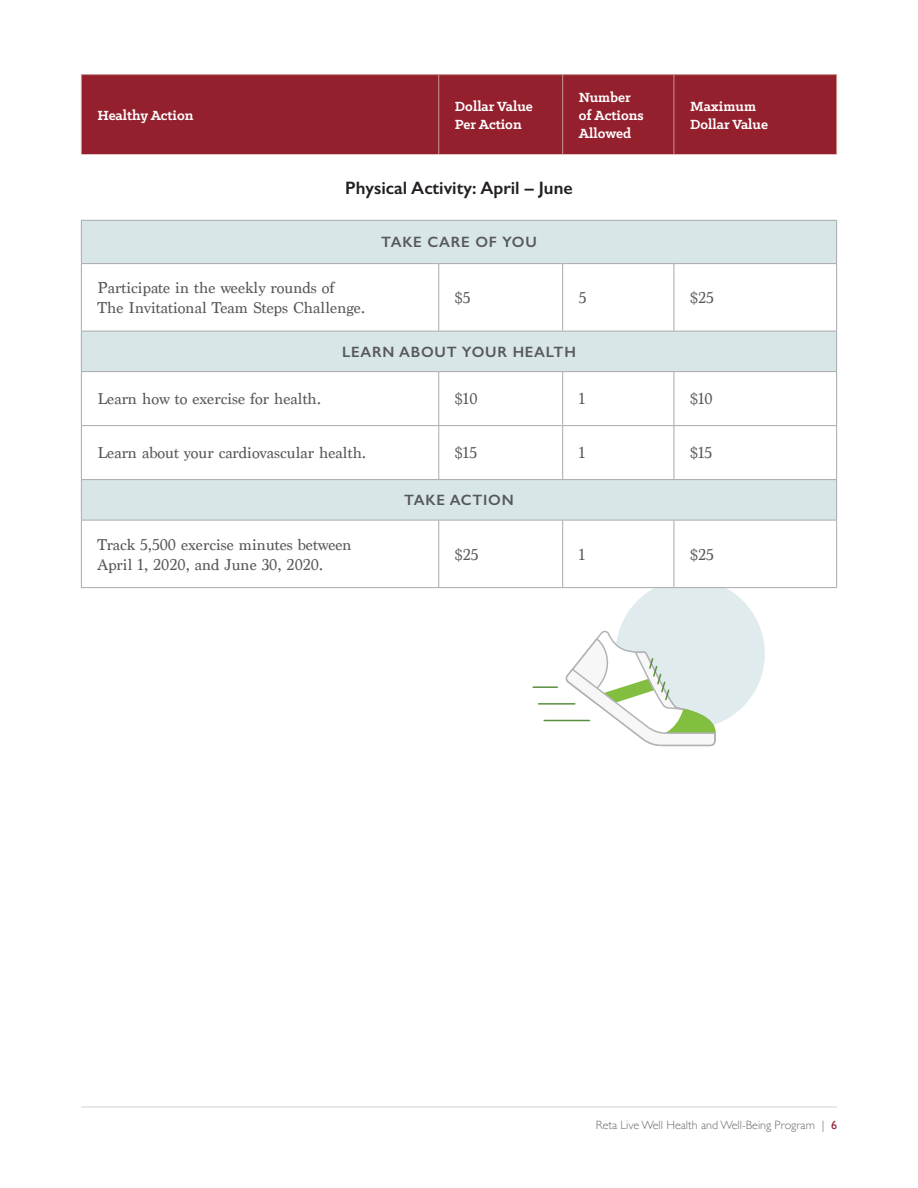
<style>
.page{position:relative;width:918px;height:1188px;background:#fff}
.page>*{position:absolute;margin:0;border:0;box-sizing:border-box;transform-origin:0 0}
.t1{font:600 18px "Gill Sans";color:#231f20}
.t2{font:16.5px/19.8px "Marion";color:#57585a}
.t3{font:700 15px/18px "Klinic Slab";color:#fff}
.t4{font:600 15px "Gill Sans";letter-spacing:.05em;color:#57585a}
.t5{font:300 12px "Gill Sans";color:#6c6d70}
.s1{font-weight:400;color:#94202e}
</style>
<div class="page">
<hr style="left:81px;top:1107px;width:756px;height:1px;background:#d1d2d4">
<div style="left:615px;top:579px;width:150px;height:150px;background:#e0ebed;border-radius:50%"></div>
<div style="left:82px;top:75px;width:754px;height:79px;background:#94202e"></div>
<svg style="left:82px;top:221px;width:754px;height:299px"></svg>
<svg style="left:439px;top:521px;width:284px;height:66px"></svg>
<hr style="left:836px;top:221px;width:1px;height:42px;background:#a8a9ad">
<hr style="left:81px;top:264px;width:1px;height:67px;background:#a8a9ad">
<hr style="left:438px;top:264px;width:1px;height:67px;background:#a8a9ad">
<hr style="left:562px;top:264px;width:1px;height:67px;background:#a8a9ad">
<hr style="left:674px;top:264px;width:1px;height:67px;background:#a8a9ad">
<hr style="left:836px;top:264px;width:1px;height:67px;background:#a8a9ad">
<hr style="left:81px;top:331px;width:358px;height:1px;background:#a8a9ad">
<hr style="left:81px;top:331px;width:1px;height:40px;background:#a8a9ad">
<hr style="left:439px;top:331px;width:124px;height:1px;background:#a8a9ad">
<hr style="left:563px;top:331px;width:111px;height:1px;background:#a8a9ad">
<hr style="left:674px;top:331px;width:163px;height:1px;background:#a8a9ad">
<hr style="left:836px;top:331px;width:1px;height:40px;background:#a8a9ad">
<hr style="left:81px;top:371px;width:358px;height:1px;background:#a8a9ad">
<hr style="left:81px;top:372px;width:1px;height:53px;background:#a8a9ad">
<hr style="left:439px;top:371px;width:124px;height:1px;background:#a8a9ad">
<hr style="left:438px;top:372px;width:1px;height:53px;background:#a8a9ad">
<hr style="left:563px;top:371px;width:111px;height:1px;background:#a8a9ad">
<hr style="left:562px;top:372px;width:1px;height:53px;background:#a8a9ad">
<hr style="left:674px;top:371px;width:163px;height:1px;background:#a8a9ad">
<hr style="left:674px;top:372px;width:1px;height:53px;background:#a8a9ad">
<hr style="left:836px;top:372px;width:1px;height:53px;background:#a8a9ad">
<hr style="left:81px;top:425px;width:358px;height:1px;background:#a8a9ad">
<hr style="left:81px;top:426px;width:1px;height:53px;background:#a8a9ad">
<hr style="left:439px;top:425px;width:124px;height:1px;background:#a8a9ad">
<hr style="left:438px;top:426px;width:1px;height:53px;background:#a8a9ad">
<hr style="left:563px;top:425px;width:111px;height:1px;background:#a8a9ad">
<hr style="left:562px;top:426px;width:1px;height:53px;background:#a8a9ad">
<hr style="left:674px;top:425px;width:163px;height:1px;background:#a8a9ad">
<hr style="left:674px;top:426px;width:1px;height:53px;background:#a8a9ad">
<hr style="left:836px;top:426px;width:1px;height:53px;background:#a8a9ad">
<hr style="left:81px;top:479px;width:358px;height:1px;background:#a8a9ad">
<hr style="left:81px;top:480px;width:1px;height:40px;background:#a8a9ad">
<hr style="left:439px;top:479px;width:124px;height:1px;background:#a8a9ad">
<hr style="left:563px;top:479px;width:111px;height:1px;background:#a8a9ad">
<hr style="left:674px;top:479px;width:163px;height:1px;background:#a8a9ad">
<hr style="left:836px;top:480px;width:1px;height:40px;background:#a8a9ad">
<hr style="left:81px;top:520px;width:358px;height:1px;background:#a8a9ad">
<hr style="left:81px;top:520px;width:1px;height:67px;background:#a8a9ad">
<hr style="left:439px;top:520px;width:124px;height:1px;background:#a8a9ad">
<hr style="left:438px;top:520px;width:1px;height:67px;background:#a8a9ad">
<hr style="left:563px;top:520px;width:111px;height:1px;background:#a8a9ad">
<hr style="left:562px;top:520px;width:1px;height:67px;background:#a8a9ad">
<hr style="left:674px;top:520px;width:163px;height:1px;background:#a8a9ad">
<hr style="left:674px;top:520px;width:1px;height:67px;background:#a8a9ad">
<hr style="left:836px;top:520px;width:1px;height:67px;background:#a8a9ad">
<hr style="left:81px;top:587px;width:358px;height:1px;background:#a8a9ad">
<hr style="left:439px;top:587px;width:124px;height:1px;background:#a8a9ad">
<hr style="left:563px;top:587px;width:111px;height:1px;background:#a8a9ad">
<hr style="left:674px;top:587px;width:163px;height:1px;background:#a8a9ad">
<hr style="left:81px;top:74px;width:358px;height:1px;background:#ca978d">
<hr style="left:81px;top:75px;width:1px;height:79px;background:#ca978d">
<hr style="left:439px;top:74px;width:124px;height:1px;background:#ca978d">
<hr style="left:438px;top:75px;width:1px;height:79px;background:#ca978d">
<hr style="left:563px;top:74px;width:111px;height:1px;background:#ca978d">
<hr style="left:562px;top:75px;width:1px;height:79px;background:#ca978d">
<hr style="left:674px;top:74px;width:163px;height:1px;background:#ca978d">
<hr style="left:674px;top:75px;width:1px;height:79px;background:#ca978d">
<hr style="left:836px;top:75px;width:1px;height:79px;background:#ca978d">
<hr style="left:81px;top:220px;width:358px;height:1px;background:#a8a9ad">
<hr style="left:81px;top:221px;width:1px;height:42px;background:#a8a9ad">
<hr style="left:439px;top:220px;width:124px;height:1px;background:#a8a9ad">
<hr style="left:563px;top:220px;width:111px;height:1px;background:#a8a9ad">
<hr style="left:674px;top:220px;width:163px;height:1px;background:#a8a9ad">
<hr style="left:81px;top:263px;width:358px;height:1px;background:#a8a9ad">
<hr style="left:439px;top:263px;width:124px;height:1px;background:#a8a9ad">
<hr style="left:563px;top:263px;width:111px;height:1px;background:#a8a9ad">
<hr style="left:674px;top:263px;width:163px;height:1px;background:#a8a9ad">
<svg style="left:532px;top:631px;width:184px;height:116px"></svg>
<p class="t3" style="left:98px;top:106px;width:97px">Healthy Action</p>
<p class="t3" style="left:455px;top:97px;width:79px">Dollar Value<br>Per Action</p>
<p class="t3" style="left:579px;top:88px;width:66px">Number of Actions<br>Allowed</p>
<p class="t3" style="left:690px;top:97px;width:79px">Maximum<br>Dollar Value</p>
<p class="t1" style="left:345px;top:177px;width:229px">Physical Activity: April – June</p>
<p class="t4" style="left:381px;top:233px;width:157px">TAKE CARE OF YOU</p>
<p class="t2" style="left:98px;top:278px;width:269px">Participate in the weekly rounds of<br>The Invitational Team Steps Challenge.</p>
<p class="t2" style="left:455px;top:288px;width:17px">$5</p>
<p class="t2" style="left:579px;top:288px;width:9px">5</p>
<p class="t2" style="left:690px;top:288px;width:25px">$25</p>
<p class="t4" style="left:342px;top:343px;width:235px">LEARN ABOUT YOUR HEALTH</p>
<p class="t2" style="left:98px;top:389px;width:225px">Learn how to exercise for health.</p>
<p class="t2" style="left:455px;top:389px;width:24px">$10</p>
<p class="t2" style="left:579px;top:389px;width:8px">1</p>
<p class="t2" style="left:690px;top:389px;width:24px">$10</p>
<p class="t2" style="left:98px;top:443px;width:270px">Learn about your cardiovascular health.</p>
<p class="t2" style="left:455px;top:443px;width:24px">$15</p>
<p class="t2" style="left:579px;top:443px;width:8px">1</p>
<p class="t2" style="left:690px;top:443px;width:24px">$15</p>
<p class="t4" style="left:404px;top:491px;width:111px">TAKE ACTION</p>
<p class="t2" style="left:98px;top:535px;width:256px">Track 5,500 exercise minutes between<br>April 1, 2020, and June 30, 2020.</p>
<p class="t2" style="left:455px;top:545px;width:25px">$25</p>
<p class="t2" style="left:579px;top:545px;width:8px">1</p>
<p class="t2" style="left:690px;top:545px;width:25px">$25</p>
<p class="t5" style="left:596px;top:1115px;width:243px">Reta Live Well Health and Well-Being Program | <span class="s1">6</span></p>
</div>
